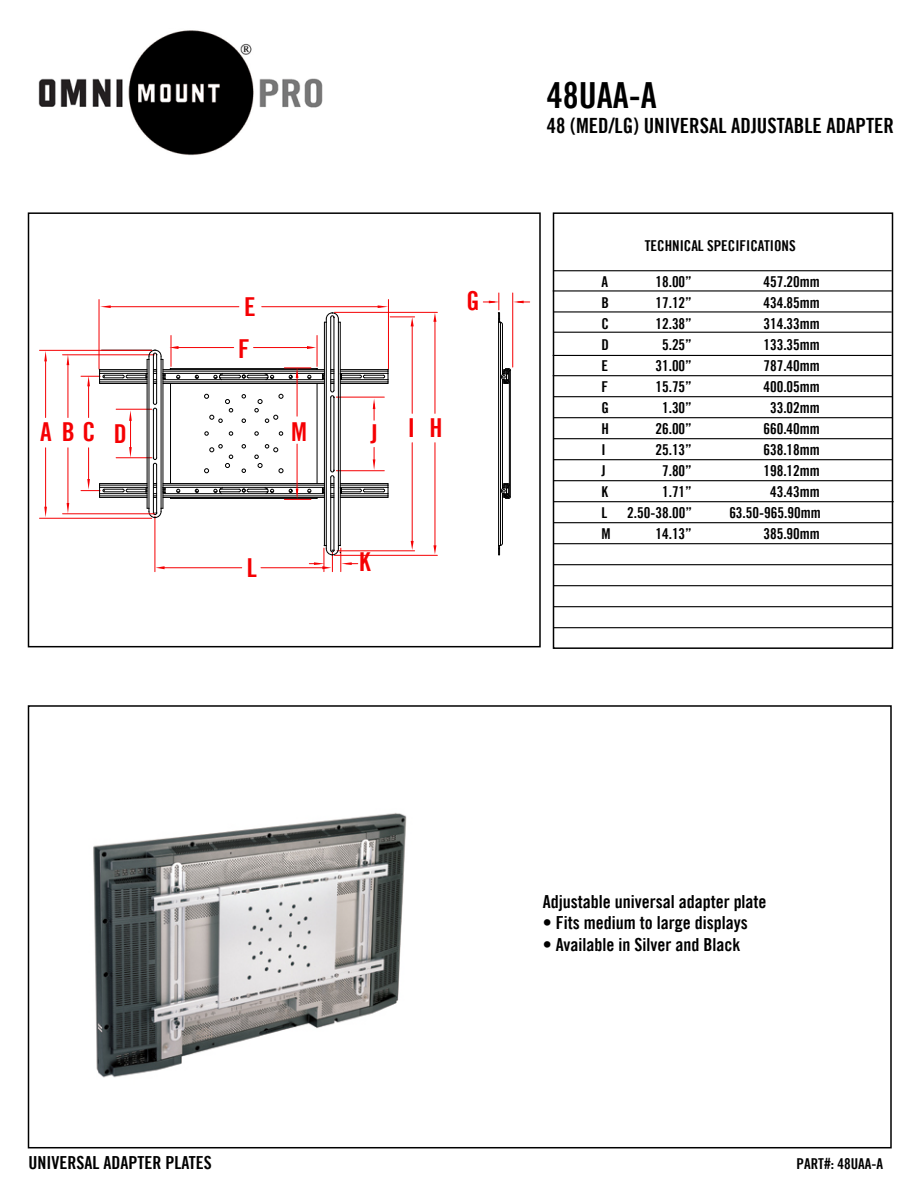
<style>
.page{position:relative;width:918px;height:1188px;background:#fff}
.page>*{position:absolute;margin:0;border:0;box-sizing:border-box;transform-origin:0 0}
.t1{font:36px "Trade Gothic Bold Cond Twenty";color:#000}
.t2{font:26.1px "Trade Gothic Bold Cond Twenty";color:#f50003}
.t3{font:21px "Trade Gothic Bold Cond Twenty";color:#000}
.t4{font:18px "Trade Gothic Bold Cond Twenty";color:#000}
.t5{font:15px "Trade Gothic Bold Cond Twenty";color:#000}
</style>
<div class="page">
<div style="left:28px;top:212px;width:513px;height:435px;border:2px solid #000"></div>
<div style="left:553px;top:212px;width:340px;height:437px;border:2px solid #000"></div>
<div style="left:28px;top:705px;width:864px;height:443px;border:2px solid #000"></div>
<svg style="left:552px;top:311px;width:341px;height:2px"></svg>
<svg style="left:552px;top:331px;width:341px;height:2px"></svg>
<svg style="left:552px;top:354px;width:341px;height:3px"></svg>
<svg style="left:552px;top:375px;width:341px;height:2px"></svg>
<svg style="left:552px;top:396px;width:342px;height:2px"></svg>
<svg style="left:552px;top:417px;width:342px;height:2px"></svg>
<svg style="left:552px;top:438px;width:342px;height:2px"></svg>
<svg style="left:552px;top:459px;width:342px;height:2px"></svg>
<svg style="left:552px;top:480px;width:342px;height:2px"></svg>
<svg style="left:552px;top:501px;width:342px;height:2px"></svg>
<svg style="left:552px;top:522px;width:341px;height:2px"></svg>
<svg style="left:552px;top:543px;width:341px;height:2px"></svg>
<svg style="left:552px;top:564px;width:341px;height:2px"></svg>
<svg style="left:552px;top:585px;width:342px;height:2px"></svg>
<svg style="left:552px;top:606px;width:342px;height:2px"></svg>
<svg style="left:552px;top:627px;width:342px;height:2px"></svg>
<svg style="left:552px;top:270px;width:341px;height:2px"></svg>
<svg style="left:552px;top:290px;width:342px;height:2px"></svg>
<svg style="left:483px;top:292px;width:47px;height:263px"></svg>
<svg style="left:39px;top:299px;width:399px;height:273px"></svg>
<img style="left:93px;top:813px;width:314px;height:265px">
<img style="left:38px;top:30px;width:285px;height:126px">
<h1 class="t1" style="left:547px;top:73px;width:111px">48UAA-A</h1>
<h3 class="t3" style="left:547px;top:113px;width:349px">48 (MED/LG) UNIVERSAL ADJUSTABLE ADAPTER</h3>
<h2 class="t2" style="left:244px;top:291px;width:13px">E</h2>
<h2 class="t2" style="left:238px;top:333px;width:13px">F</h2>
<h2 class="t2" style="left:40px;top:415px;width:88px">ABC D</h2>
<h2 class="t2" style="left:370px;top:418px;width:9px">J</h2>
<h2 class="t2" style="left:291px;top:415px;width:17px">M</h2>
<h2 class="t2" style="left:467px;top:285px;width:15px">G</h2>
<h2 class="t2" style="left:408px;top:412px;width:36px">I H</h2>
<h2 class="t2" style="left:247px;top:551px;width:12px">L</h2>
<h2 class="t2" style="left:359px;top:546px;width:13px">K</h2>
<p class="t5" style="left:645px;top:236px;width:153px">TECHNICAL SPECIFICATIONS</p>
<p class="t5" style="left:601px;top:272px;width:8px">A</p>
<p class="t5" style="left:655px;top:272px;width:38px">18.00”</p>
<p class="t5" style="left:763px;top:272px;width:58px">457.20mm</p>
<p class="t5" style="left:601px;top:293px;width:9px">B</p>
<p class="t5" style="left:655px;top:293px;width:38px">17.12”</p>
<p class="t5" style="left:763px;top:293px;width:58px">434.85mm</p>
<p class="t5" style="left:601px;top:314px;width:9px">C</p>
<p class="t5" style="left:655px;top:314px;width:38px">12.38”</p>
<p class="t5" style="left:763px;top:314px;width:58px">314.33mm</p>
<p class="t5" style="left:601px;top:335px;width:9px">D</p>
<p class="t5" style="left:662px;top:335px;width:31px">5.25”</p>
<p class="t5" style="left:763px;top:335px;width:58px">133.35mm</p>
<p class="t5" style="left:601px;top:356px;width:8px">E</p>
<p class="t5" style="left:655px;top:356px;width:38px">31.00”</p>
<p class="t5" style="left:763px;top:356px;width:58px">787.40mm</p>
<p class="t5" style="left:601px;top:377px;width:8px">F</p>
<p class="t5" style="left:655px;top:377px;width:38px">15.75”</p>
<p class="t5" style="left:763px;top:377px;width:58px">400.05mm</p>
<p class="t5" style="left:601px;top:398px;width:9px">G</p>
<p class="t5" style="left:662px;top:398px;width:31px">1.30”</p>
<p class="t5" style="left:770px;top:398px;width:51px">33.02mm</p>
<p class="t5" style="left:601px;top:419px;width:9px">H</p>
<p class="t5" style="left:655px;top:419px;width:38px">26.00”</p>
<p class="t5" style="left:763px;top:419px;width:58px">660.40mm</p>
<p class="t5" style="left:601px;top:440px;width:6px">I</p>
<p class="t5" style="left:655px;top:440px;width:38px">25.13”</p>
<p class="t5" style="left:763px;top:440px;width:58px">638.18mm</p>
<p class="t5" style="left:601px;top:461px;width:6px">J</p>
<p class="t5" style="left:662px;top:461px;width:31px">7.80”</p>
<p class="t5" style="left:763px;top:461px;width:58px">198.12mm</p>
<p class="t5" style="left:601px;top:482px;width:8px">K</p>
<p class="t5" style="left:662px;top:482px;width:31px">1.71”</p>
<p class="t5" style="left:770px;top:482px;width:51px">43.43mm</p>
<p class="t5" style="left:601px;top:503px;width:7px">L</p>
<p class="t5" style="left:627px;top:503px;width:66px">2.50-38.00”</p>
<p class="t5" style="left:729px;top:503px;width:93px">63.50-965.90mm</p>
<p class="t5" style="left:601px;top:524px;width:11px">M</p>
<p class="t5" style="left:655px;top:524px;width:38px">14.13”</p>
<p class="t5" style="left:763px;top:524px;width:58px">385.90mm</p>
<p class="t4" style="left:543px;top:890px;width:225px">Adjustable universal adapter plate</p>
<p class="t4" style="left:543px;top:912px;width:206px">• Fits medium to large displays</p>
<p class="t4" style="left:543px;top:934px;width:199px">• Available in Silver and Black</p>
<p class="t4" style="left:29px;top:1151px;width:185px">UNIVERSAL ADAPTER PLATES</p>
<p class="t5" style="left:797px;top:1154px;width:88px">PART#: 48UAA-A</p>
</div>
